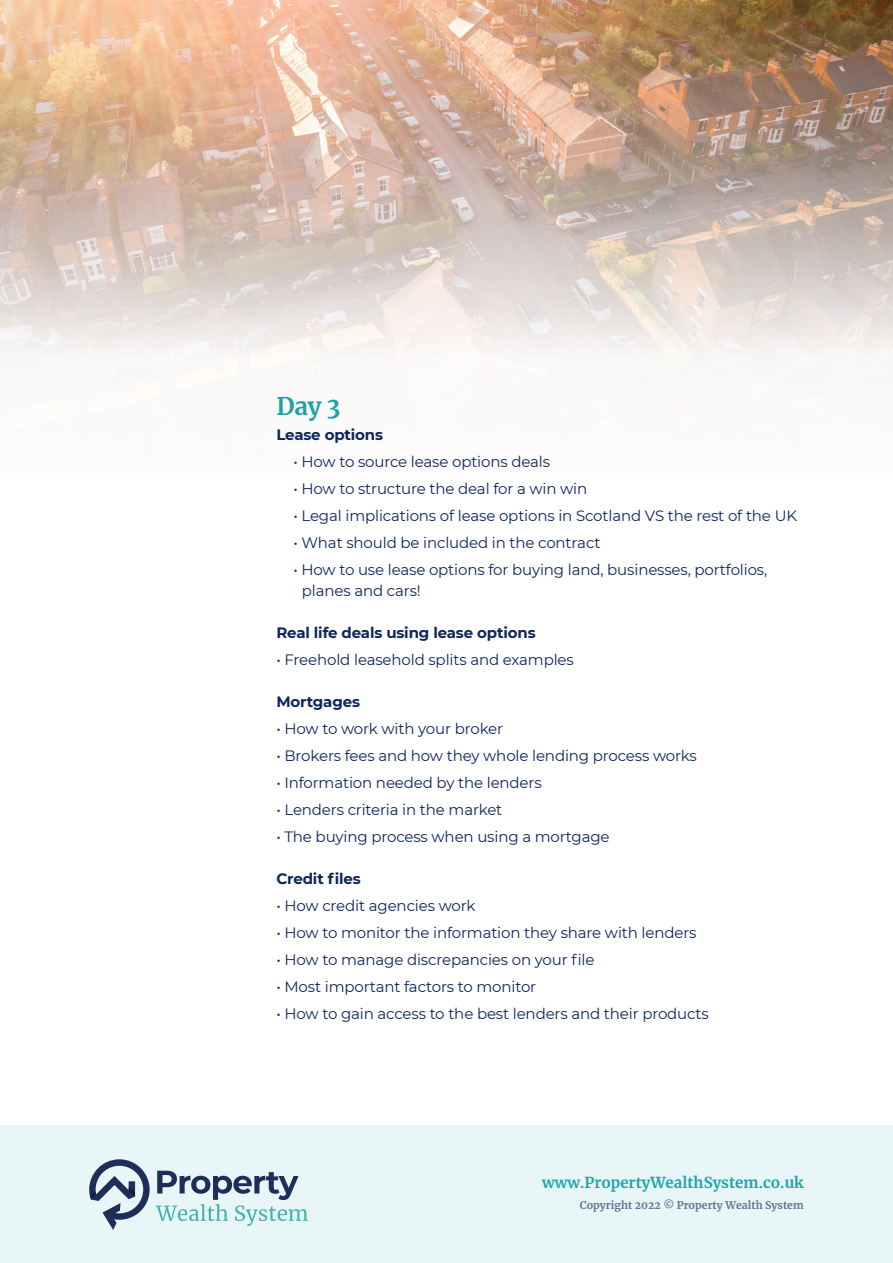
<style>
.page{position:relative;width:893px;height:1263px;background:#fff}
.page>*{position:absolute;margin:0;border:0;box-sizing:border-box;transform-origin:0 0}
._14pt_Sub_Header{font:700 24px "Merriweather";color:#1ea4ad}
.BODY_BLUE{font:15px/21px "Montserrat";letter-spacing:-.01em;color:#0f265c}
.BODY_BLUE-2{font:700 15px "Montserrat";letter-spacing:-.01em;color:#0f265c}
.t1{font:700 15px "Merriweather";color:#1ea4ad}
.t2{font:700 10.5px "Merriweather";color:#5e7493}
</style>
<div class="page">
<div style="left:0;top:1126px;width:893px;height:137px;background:#e9f6f7"></div>
<svg style="left:156px;top:1171px;width:152px;height:55px"></svg>
<svg style="left:89px;top:1159px;width:61px;height:71px"></svg>
<img style="left:0;top:0;width:893px;height:356px">
<p class="_14pt_Sub_Header" style="left:276px;top:389px;width:65px">Day 3</p>
<p class="BODY_BLUE-2" style="left:276px;top:424px;width:108px">Lease options</p>
<p class="BODY_BLUE" style="left:293px;top:451px;width:258px">• How to source lease options deals</p>
<p class="BODY_BLUE" style="left:293px;top:478px;width:295px">• How to structure the deal for a win win</p>
<p class="BODY_BLUE" style="left:293px;top:505px;width:505px">• Legal implications of lease options in Scotland VS the rest of the UK</p>
<p class="BODY_BLUE" style="left:293px;top:532px;width:309px">• What should be included in the contract</p>
<p class="BODY_BLUE" style="left:302px;top:559px;width:467px;text-indent:-9px">• How to use lease options for buying land, businesses, portfolios, planes and cars!</p>
<p class="BODY_BLUE-2" style="left:276px;top:622px;width:261px">Real life deals using lease options</p>
<p class="BODY_BLUE" style="left:276px;top:649px;width:299px">• Freehold leasehold splits and examples</p>
<p class="BODY_BLUE-2" style="left:276px;top:691px;width:85px">Mortgages</p>
<p class="BODY_BLUE" style="left:276px;top:718px;width:228px">• How to work with your broker</p>
<p class="BODY_BLUE" style="left:276px;top:745px;width:422px">• Brokers fees and how they whole lending process works</p>
<p class="BODY_BLUE" style="left:276px;top:772px;width:267px">• Information needed by the lenders</p>
<p class="BODY_BLUE" style="left:276px;top:799px;width:227px">• Lenders criteria in the market</p>
<p class="BODY_BLUE" style="left:276px;top:826px;width:335px">• The buying process when using a mortgage</p>
<p class="BODY_BLUE-2" style="left:276px;top:868px;width:86px">Credit files</p>
<p class="BODY_BLUE" style="left:276px;top:895px;width:201px">• How credit agencies work</p>
<p class="BODY_BLUE" style="left:276px;top:922px;width:422px">• How to monitor the information they share with lenders</p>
<p class="BODY_BLUE" style="left:276px;top:949px;width:320px">• How to manage discrepancies on your file</p>
<p class="BODY_BLUE" style="left:276px;top:976px;width:261px">• Most important factors to monitor</p>
<p class="BODY_BLUE" style="left:276px;top:1003px;width:434px">• How to gain access to the best lenders and their products</p>
<p class="t1" style="left:542px;top:1172px;width:263px">www.PropertyWealthSystem.co.uk</p>
<p class="t2" style="left:580px;top:1198px;width:225px">Copyright 2022 © Property Wealth System</p>
</div>
